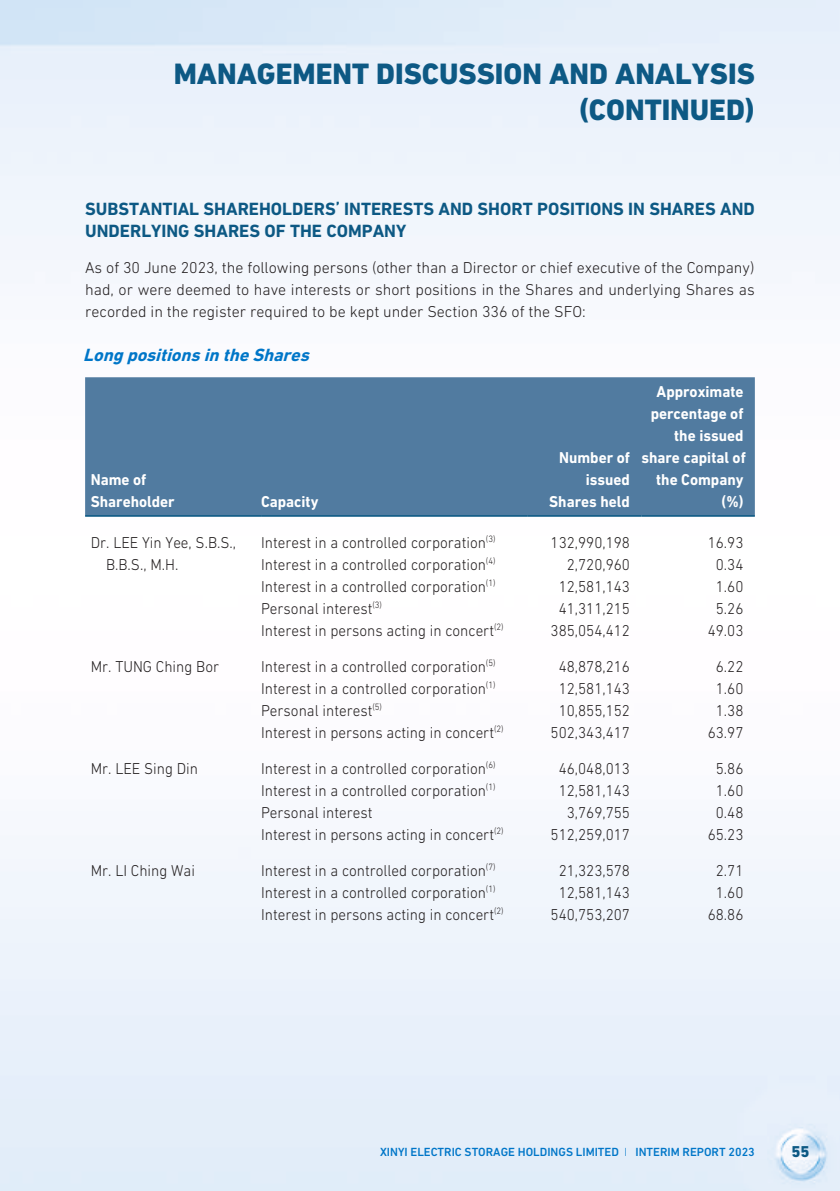
<style>
.page{position:relative;width:840px;height:1191px;background:#fff}
.page>*{position:absolute;margin:0;border:0;box-sizing:border-box;transform-origin:0 0}
.t1{font:800 30px/36px "DIN Next LT Pro";color:#0d5984;text-align:right}
._3__標題{font:700 18px/22px "DIN Next LT Pro";color:#0d5984}
._4__副標題{font:italic 700 18px "DIN Next LT Pro";color:#0076c8}
._1__內文{font:300 16px "DIN Next LT Pro";color:#231f20;scale:.95 1}
._1__內文-2{font:300 16px/22px "DIN Next LT Pro";color:#231f20;text-align:justify}
._1__內文-3{font:700 16px "DIN Next LT Pro";color:#fff;scale:.95 1}
.t2{font:800 16px "DIN Next LT Pro";color:#0d5984}
.t3{font:500 12px "DIN Next LT Pro";color:#0076c8}
.s1{font-family:"M Hei HK";font-size:8px}
</style>
<div class="page">
<img style="left:1px;top:0;width:838px;height:1191px">
<div style="left:85px;top:377px;width:669px;height:138px;background:#517ba0"></div>
<hr style="left:85px;top:515px;width:176px;height:1px;background:#0d5984">
<hr style="left:85px;top:516px;width:176px;height:1px;background:#0d5984">
<hr style="left:261px;top:515px;width:266px;height:1px;background:#0d5984">
<hr style="left:261px;top:516px;width:266px;height:1px;background:#0d5984">
<hr style="left:527px;top:515px;width:114px;height:1px;background:#0d5984">
<hr style="left:527px;top:516px;width:114px;height:1px;background:#0d5984">
<hr style="left:641px;top:515px;width:113px;height:1px;background:#0d5984">
<hr style="left:641px;top:516px;width:113px;height:1px;background:#0d5984">
<h1 class="t1" style="left:173px;top:55px;width:582px">MANAGEMENT DISCUSSION AND ANALYSIS (CONTINUED)</h1>
<p class="_3__標題" style="left:85px;top:197px;width:670px">SUBSTANTIAL SHAREHOLDERS’ INTERESTS AND SHORT POSITIONS IN SHARES AND<br>UNDERLYING SHARES OF THE COMPANY</p>
<p class="_1__內文-2" style="left:85px;top:256px;width:670px">As of 30 June 2023, the following persons (other than a Director or chief executive of the Company) had, or were deemed to have interests or short positions in the Shares and underlying Shares as recorded in the register required to be kept under Section 336 of the SFO:</p>
<p class="_4__副標題" style="left:83px;top:344px;width:232px">LongpositionsintheShares</p>
<p class="_1__內文-3" style="left:91px;top:470px;width:60px">Name of</p>
<p class="_1__內文-3" style="left:91px;top:492px;width:90px">Shareholder</p>
<p class="_1__內文-3" style="left:261px;top:492px;width:62px">Capacity</p>
<p class="_1__內文-3" style="left:559px;top:448px;width:76px">Number of</p>
<p class="_1__內文-3" style="left:585px;top:470px;width:48px">issued</p>
<p class="_1__內文-3" style="left:549px;top:492px;width:86px">Shares held</p>
<p class="_1__內文-3" style="left:656px;top:382px;width:93px">Approximate</p>
<p class="_1__內文-3" style="left:650px;top:404px;width:99px">percentage of</p>
<p class="_1__內文-3" style="left:674px;top:426px;width:74px">the issued</p>
<p class="_1__內文-3" style="left:641px;top:448px;width:111px">share capital of</p>
<p class="_1__內文-3" style="left:656px;top:470px;width:93px">the Company</p>
<p class="_1__內文-3" style="left:721px;top:492px;width:24px">(%)</p>
<p class="_1__內文" style="left:91px;top:533px;width:154px">Dr. LEE Yin Yee, S.B.S.,</p>
<p class="_1__內文" style="left:261px;top:533px;width:248px">Interest in a controlled corporation<sup>(3)</sup></p>
<p class="_1__內文" style="left:550px;top:533px;width:85px">132,990,198</p>
<p class="_1__內文" style="left:707px;top:533px;width:39px">16.93</p>
<p class="_1__內文" style="left:106px;top:555px;width:78px">B.B.S., M.H.</p>
<p class="_1__內文" style="left:261px;top:555px;width:248px">Interest in a controlled corporation<sup>(4)</sup></p>
<p class="_1__內文" style="left:566px;top:555px;width:68px">2,720,960</p>
<p class="_1__內文" style="left:715px;top:555px;width:31px">0.34</p>
<p class="_1__內文" style="left:261px;top:577px;width:248px">Interest in a controlled corporation<sup>(1)</sup></p>
<p class="_1__內文" style="left:558px;top:577px;width:76px">12,581,143</p>
<p class="_1__內文" style="left:715px;top:577px;width:31px">1.60</p>
<p class="_1__內文" style="left:261px;top:599px;width:129px">Personal interest<sup>(3)</sup></p>
<p class="_1__內文" style="left:558px;top:599px;width:76px">41,311,215</p>
<p class="_1__內文" style="left:715px;top:599px;width:31px">5.26</p>
<p class="_1__內文" style="left:261px;top:621px;width:257px">Interest in persons acting in concert<sup>(2)</sup></p>
<p class="_1__內文" style="left:550px;top:621px;width:85px">385,054,412</p>
<p class="_1__內文" style="left:707px;top:621px;width:39px">49.03</p>
<p class="_1__內文" style="left:91px;top:657px;width:136px">Mr. TUNG Ching Bor</p>
<p class="_1__內文" style="left:261px;top:657px;width:248px">Interest in a controlled corporation<sup>(5)</sup></p>
<p class="_1__內文" style="left:558px;top:657px;width:76px">48,878,216</p>
<p class="_1__內文" style="left:715px;top:657px;width:31px">6.22</p>
<p class="_1__內文" style="left:261px;top:679px;width:248px">Interest in a controlled corporation<sup>(1)</sup></p>
<p class="_1__內文" style="left:558px;top:679px;width:76px">12,581,143</p>
<p class="_1__內文" style="left:715px;top:679px;width:31px">1.60</p>
<p class="_1__內文" style="left:261px;top:701px;width:129px">Personal interest<sup>(5)</sup></p>
<p class="_1__內文" style="left:558px;top:701px;width:76px">10,855,152</p>
<p class="_1__內文" style="left:715px;top:701px;width:31px">1.38</p>
<p class="_1__內文" style="left:261px;top:723px;width:257px">Interest in persons acting in concert<sup>(2)</sup></p>
<p class="_1__內文" style="left:550px;top:723px;width:85px">502,343,417</p>
<p class="_1__內文" style="left:707px;top:723px;width:39px">63.97</p>
<p class="_1__內文" style="left:91px;top:759px;width:114px">Mr. LEE Sing Din</p>
<p class="_1__內文" style="left:261px;top:759px;width:248px">Interest in a controlled corporation<sup>(6)</sup></p>
<p class="_1__內文" style="left:558px;top:759px;width:76px">46,048,013</p>
<p class="_1__內文" style="left:715px;top:759px;width:31px">5.86</p>
<p class="_1__內文" style="left:261px;top:781px;width:248px">Interest in a controlled corporation<sup>(1)</sup></p>
<p class="_1__內文" style="left:558px;top:781px;width:76px">12,581,143</p>
<p class="_1__內文" style="left:715px;top:781px;width:31px">1.60</p>
<p class="_1__內文" style="left:261px;top:803px;width:119px">Personal interest</p>
<p class="_1__內文" style="left:566px;top:803px;width:68px">3,769,755</p>
<p class="_1__內文" style="left:715px;top:803px;width:31px">0.48</p>
<p class="_1__內文" style="left:261px;top:825px;width:257px">Interest in persons acting in concert<sup>(2)</sup></p>
<p class="_1__內文" style="left:550px;top:825px;width:85px">512,259,017</p>
<p class="_1__內文" style="left:707px;top:825px;width:39px">65.23</p>
<p class="_1__內文" style="left:91px;top:861px;width:111px">Mr. LI Ching Wai</p>
<p class="_1__內文" style="left:261px;top:861px;width:248px">Interest in a controlled corporation<sup>(7)</sup></p>
<p class="_1__內文" style="left:558px;top:861px;width:76px">21,323,578</p>
<p class="_1__內文" style="left:715px;top:861px;width:31px">2.71</p>
<p class="_1__內文" style="left:261px;top:883px;width:248px">Interest in a controlled corporation<sup>(1)</sup></p>
<p class="_1__內文" style="left:558px;top:883px;width:76px">12,581,143</p>
<p class="_1__內文" style="left:715px;top:883px;width:31px">1.60</p>
<p class="_1__內文" style="left:261px;top:905px;width:257px">Interest in persons acting in concert<sup>(2)</sup></p>
<p class="_1__內文" style="left:550px;top:905px;width:85px">540,753,207</p>
<p class="_1__內文" style="left:707px;top:905px;width:39px">68.86</p>
<p class="t3" style="left:380px;top:1145px;width:376px">XINYI ELECTRIC STORAGE HOLDINGS LIMITED <span class="s1">｜</span> INTERIM REPORT 2023</p>
<p class="t2" style="left:791px;top:1142px;width:19px">55</p>
</div>
